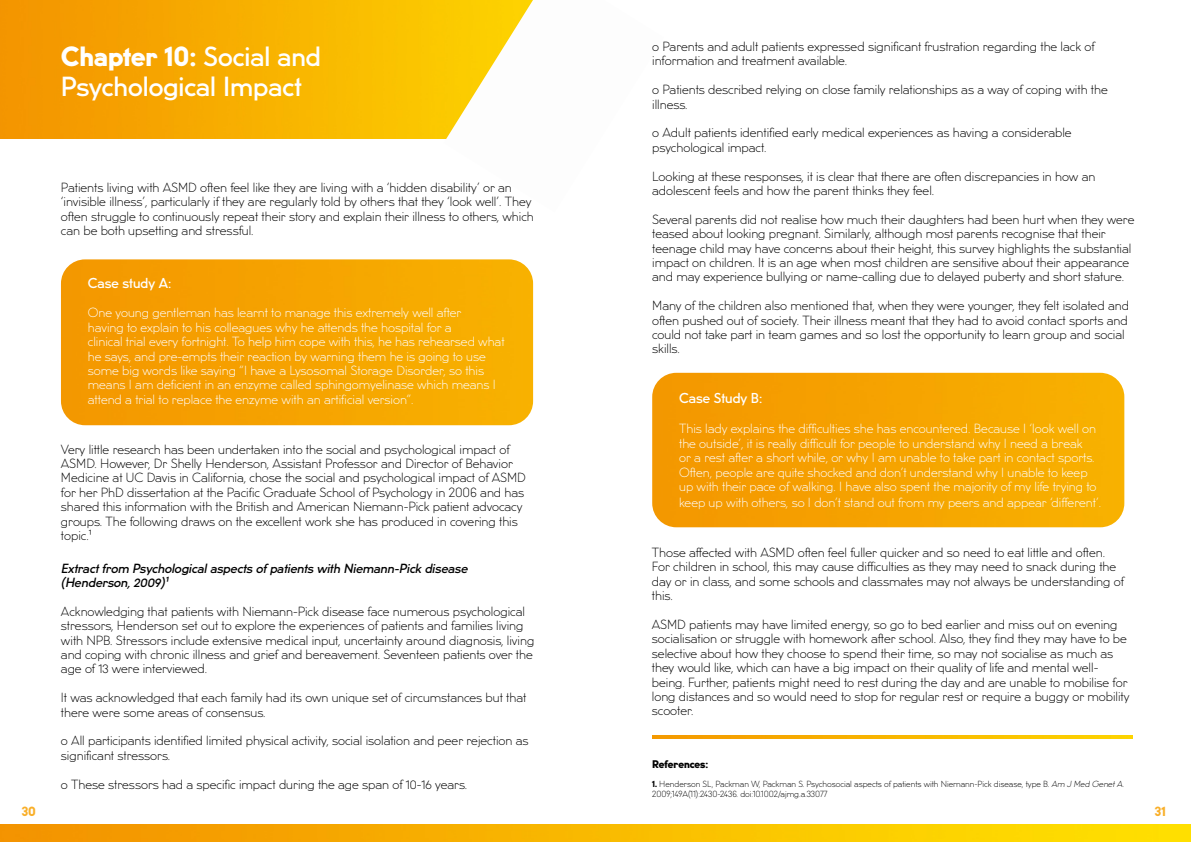
<style>
.page{position:relative;width:1191px;height:842px;background:#fff}
.page>*{position:absolute;margin:0;border:0;box-sizing:border-box;transform-origin:0 0}
.t1{font:500 25px/30px "U8";color:#fff}
.t2{font:500 13px "U8";color:#fff}
.t3{font:100 12px/14.4px "U8";color:#000}
.t4{font:100 12px/14.4px "U8";color:#fff}
.t5{font:italic 500 12px/14.4px "U8";color:#000}
.t6{font:900 12px "U8";color:#f9af29}
.t7{font:900 10px "U8";color:#000}
.t8{font:100 8px/9.6px "U8";color:#000}
.s1{font-weight:900}
.s2{font-style:italic}
</style>
<div class="page">
<img style="left:0;top:825px;width:1191px;height:17px">
<img style="left:0;top:0;width:444px;height:139px">
<img style="left:444px;top:0;width:89px;height:139px">
<img style="left:61px;top:259px;width:472px;height:166px">
<img style="left:652px;top:373px;width:472px;height:154px">
<img style="left:652px;top:736px;width:480px;height:3px">
<h1 class="t1" style="left:61px;top:39px;width:262px"><span class="s1">Chapter 10:</span> Social and<br>Psychological Impact</h1>
<p class="t6" style="left:22px;top:802px;width:16px">30</p>
<p class="t3" style="left:61px;top:179px;width:474px">Patients living with ASMD often feel like they are living with a ‘hidden disability’ or an ‘invisible illness’, particularly if they are regularly told by others that they ‘look well’. They often struggle to continuously repeat their story and explain their illness to others, which can be both upsetting and stressful.</p>
<p class="t2" style="left:88px;top:273px;width:85px">Case study A:</p>
<p class="t4" style="left:88px;top:304px;width:418px">One young gentleman has learnt to manage this extremely well after<br>having to explain to his colleagues why he attends the hospital for a<br>clinical trial every fortnight. To help him cope with this, he has rehearsed what he says, and pre-empts their reaction by warning them he is going to use some big words like saying “I have a Lysosomal Storage Disorder, so this means I am deficient in an enzyme called sphingomyelinase which means I attend a trial to replace the enzyme with an artificial version”.</p>
<p class="t3" style="left:61px;top:441px;width:466px">Very little research has been undertaken into the social and psychological impact of ASMD. However, Dr Shelly Henderson, Assistant Professor and Director of Behavior Medicine at UC Davis in California, chose the social and psychological impact of ASMD for her PhD dissertation at the Pacific Graduate School of Psychology in 2006 and has shared this information with the British and American Niemann-Pick patient advocacy groups. The following draws on the excellent work she has produced in covering this topic.1</p>
<p class="t5" style="left:61px;top:560px;width:411px">Extractfrom Psychologicalaspects of patients with Niemann-Pick disease (Henderson, 2009) 1</p>
<p class="t3" style="left:61px;top:603px;width:475px">Acknowledging that patients with Niemann-Pick disease face numerous psychological stressors, Henderson set out to explore the experiences of patients and families living with NPB. Stressors include extensive medical input, uncertainty around diagnosis, living and coping with chronic illness and grief and bereavement. Seventeen patients over the age of 13 were interviewed.</p>
<p class="t3" style="left:61px;top:689px;width:467px">It was acknowledged that each family had its own unique set of circumstances but that there were some areas of consensus.</p>
<p class="t3" style="left:61px;top:732px;width:469px">o All participants identified limited physical activity, social isolation and peer rejection as significant stressors.</p>
<p class="t3" style="left:61px;top:776px;width:408px">o These stressors had a specific impact during the age span of 10-16 years.</p>
<p class="t3" style="left:652px;top:38px;width:444px">o Parents and adult patients expressed significant frustration regarding the lack of information and treatment available.</p>
<p class="t3" style="left:652px;top:81px;width:457px">o Patients described relying on close family relationships as a way of coping with the illness.</p>
<p class="t3" style="left:652px;top:124px;width:421px">o Adult patients identified early medical experiences as having a considerable psychological impact.</p>
<p class="t3" style="left:652px;top:168px;width:444px">Looking at these responses, it is clear that there are often discrepancies in how an adolescent feels and how the parent thinks they feel.</p>
<p class="t3" style="left:652px;top:211px;width:484px">Several parents did not realise how much their daughters had been hurt when they were teased about looking pregnant. Similarly, although most parents recognise that their teenage child may have concerns about their height, this survey highlights the substantial impact on children. It is an age when most children are sensitive about their appearance and may experience bullying or name-calling due to delayed puberty and short stature.</p>
<p class="t3" style="left:652px;top:297px;width:478px">Many of the children also mentioned that, when they were younger, they felt isolated and often pushed out of society. Their illness meant that they had to avoid contact sports and could not take part in team games and so lost the opportunity to learn group and social skills.</p>
<p class="t2" style="left:679px;top:388px;width:85px">Case Study B:</p>
<p class="t4" style="left:679px;top:420px;width:419px">This lady explains the difficulties she has encountered. Because I ‘look well on the outside’, it is really difficult for people to understand why I need a break or a rest after a short while, or why I am unable to take part in contact sports.<br>Often, people are quite shocked and don’t understand why I unable to keep up with their pace of walking. I have also spent the majority of my life trying to</p>
<p class="t4" style="left:679px;top:494px;width:423px">keep up with others, so I don’t stand out from my peers and appear ‘different’.</p>
<p class="t3" style="left:652px;top:544px;width:473px">Those affected with ASMD often feel fuller quicker and so need to eat little and often.<br>For children in school, this may cause difficulties as they may need to snack during the day or in class, and some schools and classmates may not always be understanding of this.</p>
<p class="t3" style="left:652px;top:616px;width:479px">ASMD patients may have limited energy, so go to bed earlier and miss out on evening socialisation or struggle with homework after school. Also, they find they may have to be selective about how they choose to spend their time, so may not socialise as much as they would like, which can have a big impact on their quality of life and mental well&shy;being. Further, patients might need to rest during the day and are unable to mobilise for long distances and so would need to stop for regular rest or require a buggy or mobility scooter.</p>
<p class="t7" style="left:652px;top:756px;width:58px">References:</p>
<p class="t8" style="left:652px;top:779px;width:475px"><span class="s1">1.</span> Henderson SL, Packman W, Packman S. Psychosocial aspects of patients with Niemann-Pick disease, type B. <span class="s2">Am J Med GenetA.<br></span>2009;149A(11):2430-2436. doi:10.1002/ajmg.a.33077</p>
<p class="t6" style="left:1154px;top:802px;width:12px">31</p>
</div>
